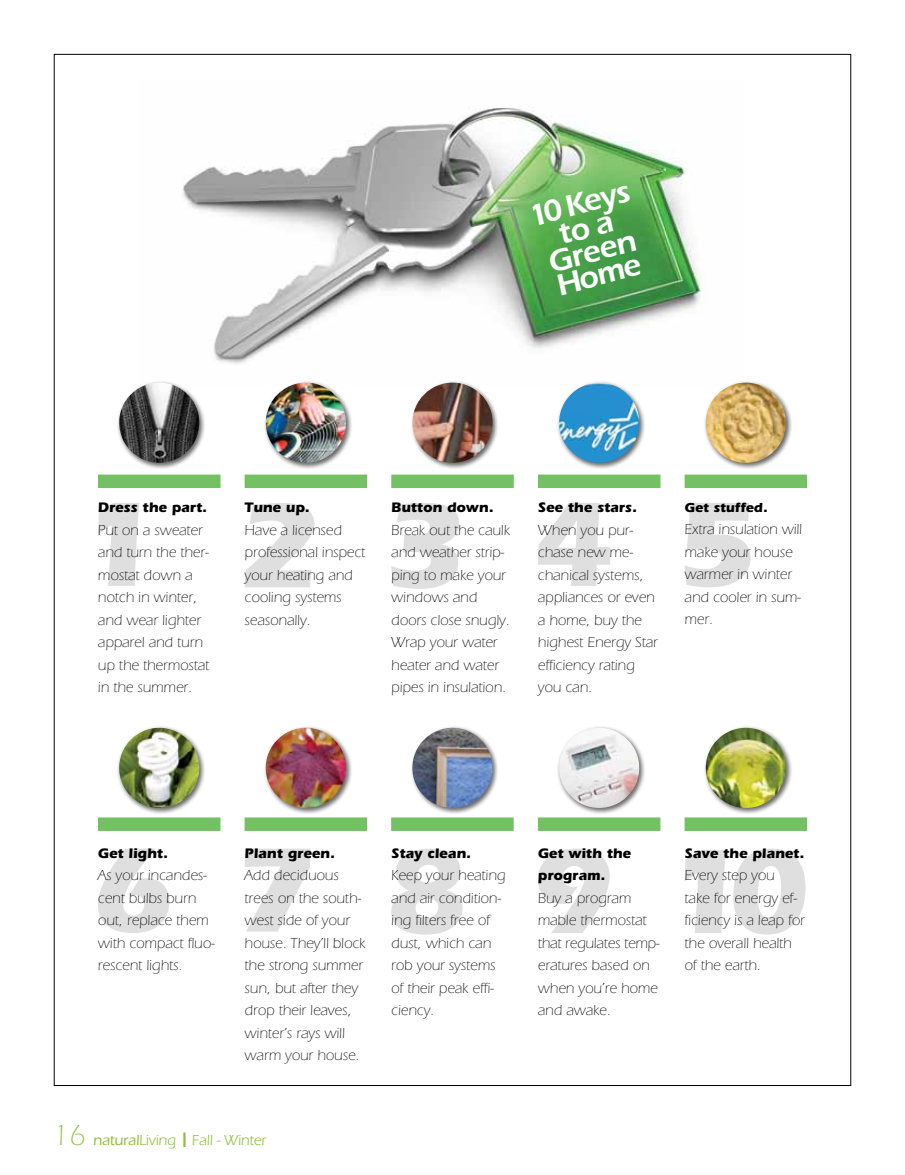
<style>
.page{position:relative;width:905px;height:1175px;background:#fff}
.page>*{position:absolute;margin:0;border:0;box-sizing:border-box;transform-origin:0 0}
.t1{font:600 31.5px/24.6px "Itc Eras";color:#fff;text-align:center}
.t2{font:300 15px/22.5px "Itc Eras";color:#000}
.t3{font:15px "Itc Eras";letter-spacing:-.01em;color:#91be3e}
.t4{font:700 14.25px/22.5px "Itc Eras";color:#000}
.t5{font:700 13.5px "Itc Eras";color:#000}
.s1{font-weight:300;font-size:30px}
.s2{font-weight:500}
</style>
<div class="page">
<img style="left:183px;top:107px;width:523px;height:257px">
<svg style="left:684px;top:848px;width:121px;height:86px"></svg>
<svg style="left:98px;top:503px;width:41px;height:83px"></svg>
<svg style="left:244px;top:503px;width:70px;height:84px"></svg>
<svg style="left:391px;top:503px;width:68px;height:86px"></svg>
<svg style="left:538px;top:503px;width:72px;height:83px"></svg>
<svg style="left:685px;top:503px;width:65px;height:84px"></svg>
<svg style="left:98px;top:848px;width:71px;height:85px"></svg>
<svg style="left:244px;top:848px;width:66px;height:83px"></svg>
<svg style="left:391px;top:848px;width:71px;height:86px"></svg>
<svg style="left:538px;top:848px;width:71px;height:85px"></svg>
<div style="left:117px;top:380px;width:89px;height:89px;background:#000;opacity:.6"></div>
<img style="left:119px;top:382px;width:80px;height:81px;border-radius:40px">
<div style="left:263px;top:380px;width:89px;height:89px;background:#000;opacity:.6"></div>
<img style="left:266px;top:382px;width:80px;height:81px;border-radius:40px">
<div style="left:410px;top:380px;width:89px;height:89px;background:#000;opacity:.6"></div>
<img style="left:412px;top:382px;width:80px;height:81px;border-radius:40px">
<div style="left:556px;top:380px;width:89px;height:89px;background:#000;opacity:.6"></div>
<img style="left:559px;top:382px;width:80px;height:81px;border-radius:40px">
<div style="left:703px;top:380px;width:89px;height:89px;background:#000;opacity:.6"></div>
<img style="left:705px;top:382px;width:81px;height:81px;border-radius:40px">
<div style="left:117px;top:725px;width:89px;height:89px;background:#000;opacity:.6"></div>
<img style="left:119px;top:728px;width:80px;height:80px;border-radius:40px">
<div style="left:263px;top:725px;width:89px;height:89px;background:#000;opacity:.6"></div>
<img style="left:266px;top:728px;width:80px;height:80px;border-radius:40px">
<div style="left:410px;top:725px;width:89px;height:89px;background:#000;opacity:.6"></div>
<img style="left:412px;top:728px;width:80px;height:80px;border-radius:40px">
<div style="left:556px;top:725px;width:89px;height:89px;background:#000;opacity:.6"></div>
<img style="left:559px;top:728px;width:80px;height:80px;border-radius:40px">
<div style="left:703px;top:725px;width:89px;height:89px;background:#000;opacity:.6"></div>
<img style="left:705px;top:728px;width:80px;height:80px;border-radius:40px">
<div style="left:98px;top:474px;width:122px;height:14px;background:#74c164"></div>
<div style="left:245px;top:474px;width:122px;height:14px;background:#74c164"></div>
<div style="left:391px;top:474px;width:123px;height:14px;background:#74c164"></div>
<div style="left:538px;top:474px;width:122px;height:14px;background:#74c164"></div>
<div style="left:684px;top:474px;width:123px;height:14px;background:#74c164"></div>
<div style="left:98px;top:817px;width:122px;height:14px;background:#74c164"></div>
<div style="left:244px;top:817px;width:123px;height:14px;background:#74c164"></div>
<div style="left:391px;top:817px;width:122px;height:14px;background:#74c164"></div>
<div style="left:538px;top:817px;width:122px;height:14px;background:#74c164"></div>
<div style="left:684px;top:817px;width:123px;height:14px;background:#74c164"></div>
<h1 class="t1" style="left:526px;top:205px;width:105px;rotate:-15deg">10 Keys to a<br>Green<br>Home</h1>
<p class="t4" style="left:98px;top:496px;width:110px">Dress the part.</p>
<p class="t2" style="left:98px;top:519px;width:113px">Put on a sweater and turn the ther&shy;mostat down a notch in winter, and wear lighter apparel and turn up the thermostat in the summer.</p>
<p class="t4" style="left:244px;top:496px;width:67px">Tune up.</p>
<p class="t2" style="left:244px;top:519px;width:122px">Have a licensed professional inspect your heating and cooling systems seasonally.</p>
<p class="t4" style="left:391px;top:496px;width:104px">Button down.</p>
<p class="t2" style="left:391px;top:519px;width:120px">Break out the caulk and weather strip&shy;ping to make your windows and doors close snugly.<br>Wrap your water heater and water pipes in insulation.</p>
<p class="t4" style="left:538px;top:496px;width:100px">See the stars.</p>
<p class="t2" style="left:538px;top:519px;width:121px">When you pur&shy;chase new me&shy;chanical systems, appliances or even a home, buy the highest Energy Star efficiency rating you can.</p>
<p class="t5" style="left:684px;top:499px;width:84px">Get stuffed.</p>
<p class="t2" style="left:684px;top:518px;width:119px">Extra insulation will make your house warmer in winter and cooler in sum&shy;mer.</p>
<p class="t4" style="left:98px;top:841px;width:71px">Get light.</p>
<p class="t2" style="left:98px;top:864px;width:118px">As your incandes&shy;cent bulbs burn out, replace them with compact fluo&shy;rescent lights.</p>
<p class="t4" style="left:244px;top:841px;width:92px">Plant green.</p>
<p class="t2" style="left:244px;top:864px;width:122px">Add deciduous trees on the south&shy;west side of your house. They’ll block the strong summer sun, but after they drop their leaves, winter’s rays will warm your house.</p>
<p class="t3" style="left:53px;top:1131px;width:214px"><span class="s1">16</span> <span class="s2">natural</span>Living ❙ Fall - Winter</p>
<p class="t4" style="left:391px;top:841px;width:81px">Stay clean.</p>
<p class="t2" style="left:391px;top:864px;width:116px">Keep your heating and air condition&shy;ing filters free of dust, which can rob your systems of their peak effi&shy;ciency.</p>
<p class="t4" style="left:538px;top:841px;width:95px">Get with the program.</p>
<p class="t2" style="left:538px;top:886px;width:123px">Buy a program mable thermostat that regulates temp&shy;eratures based on when you’re home and awake.</p>
<p class="t4" style="left:684px;top:841px;width:121px">Save the planet.</p>
<p class="t2" style="left:684px;top:864px;width:122px">Every step you<br>take for energy ef&shy;ficiency is a leap for the overall health of the earth.</p>
</div>
